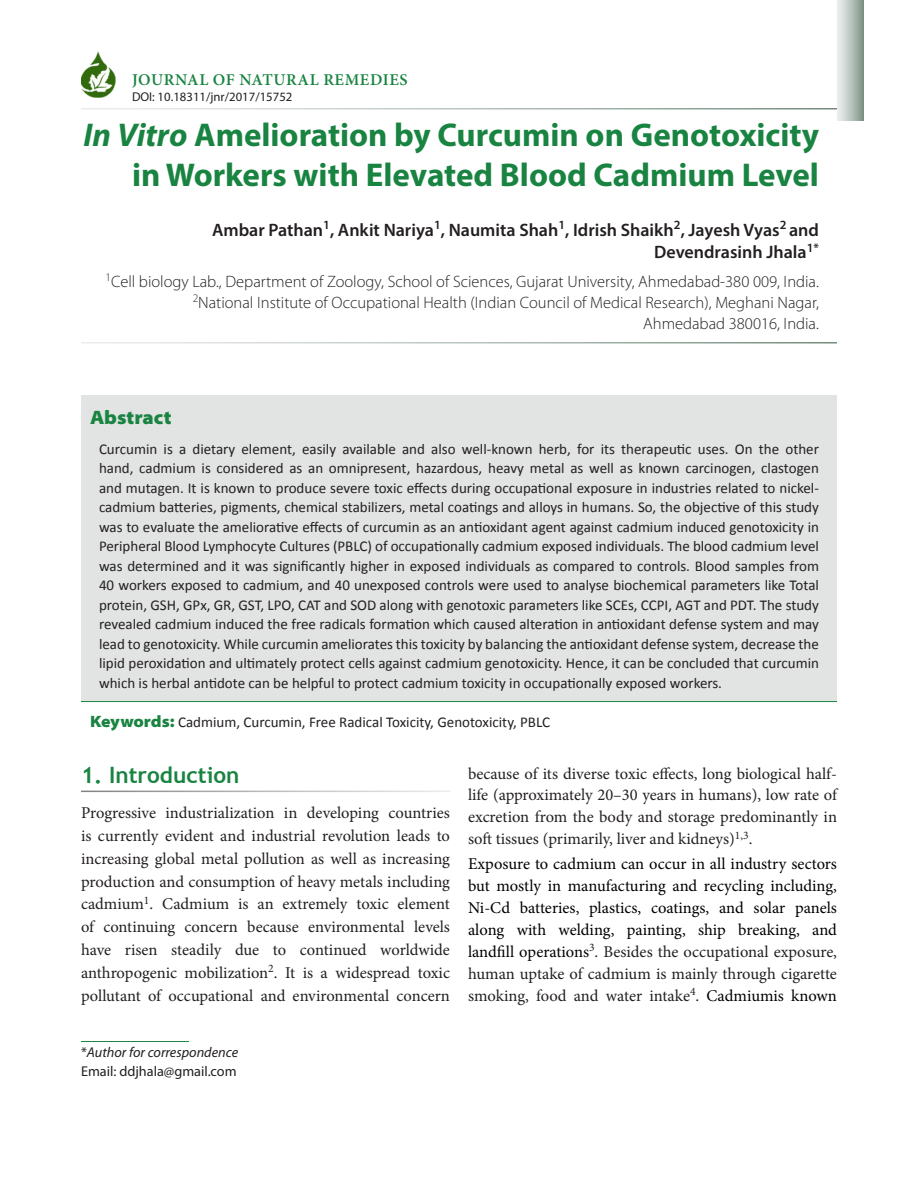
<style>
.page{position:relative;width:918px;height:1188px;background:#fff}
.page>*{position:absolute;margin:0;border:0;box-sizing:border-box;transform-origin:0 0}
.Chapter_Name{font:700 33px/40.5px "Myriad Pro";color:#198441;text-align:right}
.A-level{font:700 22.5px "Trebuchet MS";color:#198441}
.Abs_Head{font:900 semi-expanded 19.5px "Myriad Pro";color:#198441}
.Author_Name{font:600 18px/22.5px "Myriad Pro";color:#231f20;text-align:right}
.Body_Text_1st_para{font:16.5px/22.8px "Minion Pro";color:#231f20;text-align:justify}
.Body_Text_1st_para-2{font:16.5px/21.9px "Minion Pro";color:#000;text-align:justify}
.Affiliation{font:300 16.5px/21px "Myriad Pro";color:#231f20;text-align:right}
.Jrnl_Name{font:600 16.5px "Minion Pro";letter-spacing:.035em;color:#198441}
.Abstract-text{font:15px/19.5px "Calibri";color:#231f20;text-align:justify}
.Key_words{font:15px "Calibri";color:#231f20}
.Footnote{font:italic 14.25px "Myriad Pro";color:#231f20}
.Footnote-2{font:14.25px "Myriad Pro";color:#231f20}
.t1{font:12.75px "Myriad Pro";color:#231f20}
.s1{font-style:italic}
.s2{font-family:"Myriad Pro";font-weight:900;font-stretch:semi-expanded;font-size:16.5px;color:#198441}
.s3{font-style:normal}
.s4{color:#231f20}
</style>
<div class="page">
<hr style="left:81px;top:1041px;width:108px;height:1px;background:#198441">
<svg style="left:837px;top:0;width:27px;height:121px;background:#b8c3bd"></svg>
<img style="left:81px;top:52px;width:35px;height:46px">
<div style="left:81px;top:395px;width:756px;height:306px;background:#e2e3e3"></div>
<hr style="left:81px;top:701px;width:756px;height:1px;background:#198441">
<p class="Jrnl_Name" style="left:132px;top:68px;width:277px">JOURNAL OF NATURAL REMEDIES</p>
<p class="t1" style="left:132px;top:89px;width:162px">DOI: 10.18311/jnr/2017/15752</p>
<p class="Chapter_Name" style="left:84px;top:113px;width:737px"><span class="s1">In Vitro</span> Amelioration by Curcumin on Genotoxicity in Workers with Elevated Blood Cadmium Level</p>
<p class="Author_Name" style="left:212px;top:218px;width:608px">Ambar Pathan<sup>1</sup>, Ankit Nariya<sup>1</sup>, Naumita Shah<sup>1</sup>, Idrish Shaikh<sup>2</sup>, Jayesh Vyas<sup>2</sup> and<br>Devendrasinh Jhala<sup>1*</sup></p>
<p class="Affiliation" style="left:105px;top:270px;width:715px"><sup>1</sup>Cell biology Lab., Department of Zoology, School of Sciences, Gujarat University, Ahmedabad-380 009, India.<br><sup>2</sup>National Institute of Occupational Health (Indian Council of Medical Research), Meghani Nagar,<br>Ahmedabad 380016, India.</p>
<p class="Abs_Head" style="left:90px;top:406px;width:83px">Abstract</p>
<p class="Abstract-text" style="left:99px;top:439px;width:722px">Curcumin is a dietary element, easily available and also well-known herb, for its therapeutic uses. On the other hand, cadmium is considered as an omnipresent, hazardous, heavy metal as well as known carcinogen, clastogen and mutagen. It is known to produce severe toxic effects during occupational exposure in industries related to nickel&shy;cadmium batteries, pigments, chemical stabilizers, metal coatings and alloys in humans. So, the objective of this study was to evaluate the ameliorative effects of curcumin as an antioxidant agent against cadmium induced genotoxicity in Peripheral Blood Lymphocyte Cultures (PBLC) of occupationally cadmium exposed individuals. The blood cadmium level was determined and it was significantly higher in exposed individuals as compared to controls. Blood samples from 40 workers exposed to cadmium, and 40 unexposed controls were used to analyse biochemical parameters like Total protein, GSH, GPx, GR, GST, LPO, CAT and SOD along with genotoxic parameters like SCEs, CCPI, AGT and PDT. The study revealed cadmium induced the free radicals formation which caused alteration in antioxidant defense system and may lead to genotoxicity. While curcumin ameliorates this toxicity by balancing the antioxidant defense system, decrease the lipid peroxidation and ultimately protect cells against cadmium genotoxicity. Hence, it can be concluded that curcumin which is herbal antidote can be helpful to protect cadmium toxicity in occupationally exposed workers.</p>
<p class="Key_words" style="left:90px;top:712px;width:462px"><span class="s2">Keywords:</span> Cadmium, Curcumin, Free Radical Toxicity, Genotoxicity, PBLC</p>
<p class="A-level" style="left:81px;top:761px;width:160px">1. Introduction</p>
<p class="Body_Text_1st_para" style="left:81px;top:801px;width:371px">Progressive industrialization in developing countries is currently evident and industrial revolution leads to increasing global metal pollution as well as increasing production and consumption of heavy metals including cadmium<sup>1</sup>. Cadmium is an extremely toxic element of continuing concern because environmental levels have risen steadily due to continued worldwide anthropogenic mobilization<sup>2</sup>. It is a widespread toxic pollutant of occupational and environmental concern</p>
<p class="Footnote" style="left:81px;top:1044px;width:159px"><span class="s3">*</span>Author for correspondence</p>
<p class="Footnote-2" style="left:81px;top:1063px;width:157px">Email: ddjhala@gmail.com</p>
<p class="Body_Text_1st_para" style="left:468px;top:762px;width:371px;line-height:21.9px">because of its diverse toxic effects, long biological half&shy;life (approximately 20–30 years in humans), low rate of excretion from the body and storage predominantly in soft tissues (primarily, liver and kidneys)<sup>1,3</sup>.</p>
<p class="Body_Text_1st_para-2" style="left:468px;top:853px;width:371px">Exposure to cadmium can occur in all industry sectors but mostly in manufacturing and recycling including, Ni-Cd batteries, plastics, coatings, and solar panels along with welding, painting, ship breaking, and landfill operations<sup>3</sup><span class="s4">. Besides the occupational exposure, human uptake of cadmium is mainly through cigarette smoking, food and water intake</span><sup>4</sup><span class="s4">.</span> Cadmiumis known</p>
</div>
